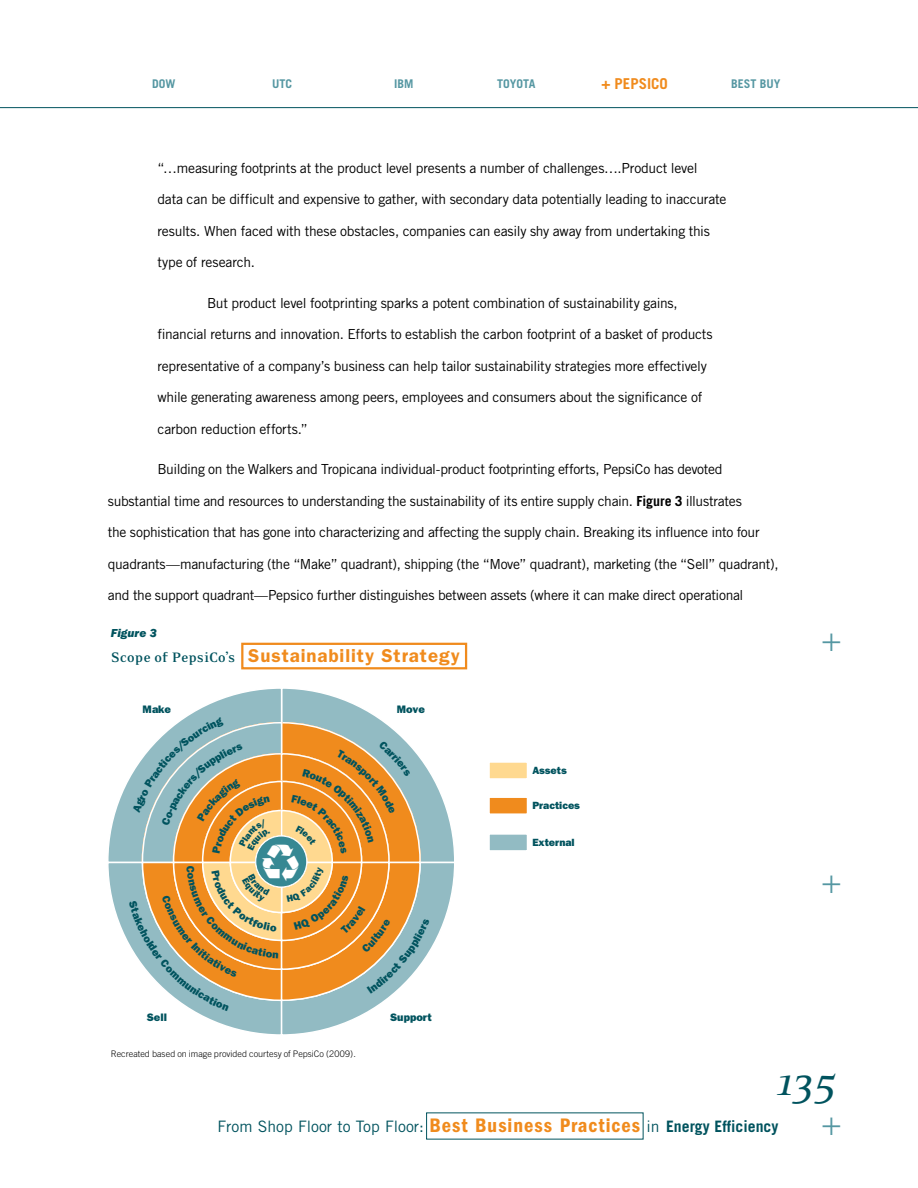
<style>
.page{position:relative;width:918px;height:1188px;background:#fff}
.page>*{position:absolute;margin:0;border:0;box-sizing:border-box;transform-origin:0 0}
.t1{font:italic 45px "Eidetic Serif";color:#00535e}
.t2{font:36.6px "Recycle";color:#fff}
.t3{font:300 expanded 30px "Akzidenz Grotesk BE";color:#5597a2}
.t4{font:600 18.75px "ITC Franklin Gothic Std";letter-spacing:.05em;color:#f08b1d}
.t5{font:15.75px "Trade Gothic";color:#00535e}
.t6{font:700 15px "Trade Gothic";color:#f08b1d}
.t7{font:13.8px "Trade Gothic";letter-spacing:-.02em;color:#000}
.t8{font:700 12px "Trade Gothic";color:#5597a2}
.t9{font:12px "ITC Franklin Gothic Std Hvy It";color:#00535e}
.t10{font:10.95px "ITC Franklin Gothic Std Hvy";color:#00535e}
.t11{font:10.5px "ITC Franklin Gothic Std Hvy";color:#00535e}
.t12{font:300 9px "Trade Gothic";letter-spacing:.005em;color:#000}
.s1{font-weight:700}
.s2{font-family:"Eidetic Serif";font-weight:700;font-size:15.75px;color:#00535e}
.s3{font-family:"ITC Franklin Gothic Std Dm Cd";font-size:20.25px;color:#f08b1d}
</style>
<div class="page">
<hr style="left:0;top:107px;width:918px;height:1px;background:#00535e">
<div style="left:241px;top:643px;width:226px;height:26px;border:2px solid #f08b1d"></div>
<div style="left:489px;top:762px;width:39px;height:17px;background:#ffd990"></div>
<div style="left:488px;top:761px;width:40px;height:19px;border:1px solid #fff"></div>
<div style="left:489px;top:797px;width:39px;height:17px;background:#f08b1d"></div>
<div style="left:488px;top:796px;width:40px;height:19px;border:1px solid #fff"></div>
<div style="left:489px;top:834px;width:39px;height:17px;background:#92bbc3"></div>
<div style="left:488px;top:833px;width:40px;height:19px;border:1px solid #fff"></div>
<svg style="left:108px;top:688px;width:346px;height:347px"></svg>
<p class="t8" style="left:152px;top:76px;width:16px">DOW</p>
<p class="t8" style="left:272px;top:76px;width:8px">UTC</p>
<p class="t8" style="left:394px;top:76px;width:7px">IBM</p>
<p class="t8" style="left:497px;top:76px;width:7px">TOYOTA</p>
<p class="t6" style="left:601px;top:74px;width:22px">+ PEPSICO</p>
<p class="t8" style="left:731px;top:76px;width:8px">BEST</p>
<p class="t8" style="left:760px;top:76px;width:8px">BUY</p>
<p class="t7" style="left:158px;top:160px;width:542px">“…measuring footprints at the product level presents a number of challenges….Product level</p>
<p class="t7" style="left:158px;top:191px;width:570px">data can be difficult and expensive to gather, with secondary data potentially leading to inaccurate</p>
<p class="t7" style="left:158px;top:223px;width:554px">results. When faced with these obstacles, companies can easily shy away from undertaking this</p>
<p class="t7" style="left:158px;top:254px;width:99px">type of research.</p>
<p class="t7" style="left:207px;top:295px;width:472px">But product level footprinting sparks a potent combination of sustainability gains,</p>
<p class="t7" style="left:158px;top:326px;width:557px">financial returns and innovation. Efforts to establish the carbon footprint of a basket of products</p>
<p class="t7" style="left:158px;top:358px;width:551px">representative of a company’s business can help tailor sustainability strategies more effectively</p>
<p class="t7" style="left:158px;top:389px;width:546px">while generating awareness among peers, employees and consumers about the significance of</p>
<p class="t7" style="left:158px;top:420px;width:152px">carbon reduction efforts.”</p>
<p class="t7" style="left:158px;top:461px;width:567px">Building on the Walkers and Tropicana individual-product footprinting efforts, PepsiCo has devoted</p>
<p class="t7" style="left:108px;top:492px;width:635px">substantial time and resources to understanding the sustainability of its entire supply chain. <span class="s1">FIGURE 3</span> illustrates</p>
<p class="t7" style="left:108px;top:524px;width:653px">the sophistication that has gone into characterizing and affecting the supply chain. Breaking its influence into four</p>
<p class="t7" style="left:108px;top:555px;width:672px">quadrants—manufacturing (the “Make” quadrant), shipping (the “Move” quadrant), marketing (the “Sell” quadrant),</p>
<p class="t7" style="left:108px;top:587px;width:637px">and the support quadrant—Pepsico further distinguishes between assets (where it can make direct operational</p>
<p class="t9" style="left:111px;top:626px;width:48px">Figure 3</p>
<h3 class="t4" style="left:111px;top:645px;width:351px"><span class="s2">Scope of PepsiCo’s</span> Sustainability Strategy</h3>
<p class="t10" style="left:143px;top:703px;width:30px">Make</p>
<p class="t10" style="left:397px;top:703px;width:30px">Move</p>
<h2 class="t2" style="left:260px;top:844px;width:42px">C</h2>
<p class="t11" style="left:532px;top:764px;width:36px">Assets</p>
<p class="t11" style="left:532px;top:799px;width:49px">Practices</p>
<p class="t11" style="left:532px;top:836px;width:44px">External</p>
<h3 class="t3" style="left:821px;top:623px;width:22px">+</h3>
<h3 class="t3" style="left:821px;top:866px;width:22px">+</h3>
<p class="t10" style="left:147px;top:1011px;width:22px">Sell</p>
<p class="t10" style="left:390px;top:1011px;width:43px">Support</p>
<p class="t12" style="left:111px;top:1048px;width:247px">Recreated based on image provided courtesy of PepsiCo (2009).</p>
<h1 class="t1" style="left:775px;top:1058px;width:64px">135</h1>
<p class="t5" style="left:218px;top:1117px;width:563px">From Shop Floor to Top Floor: <span class="s3">Best Business Practices</span> in <span class="s1">ENERGY EFFICIENCY</span></p>
<h3 class="t3" style="left:821px;top:1108px;width:22px">+</h3>
</div>
